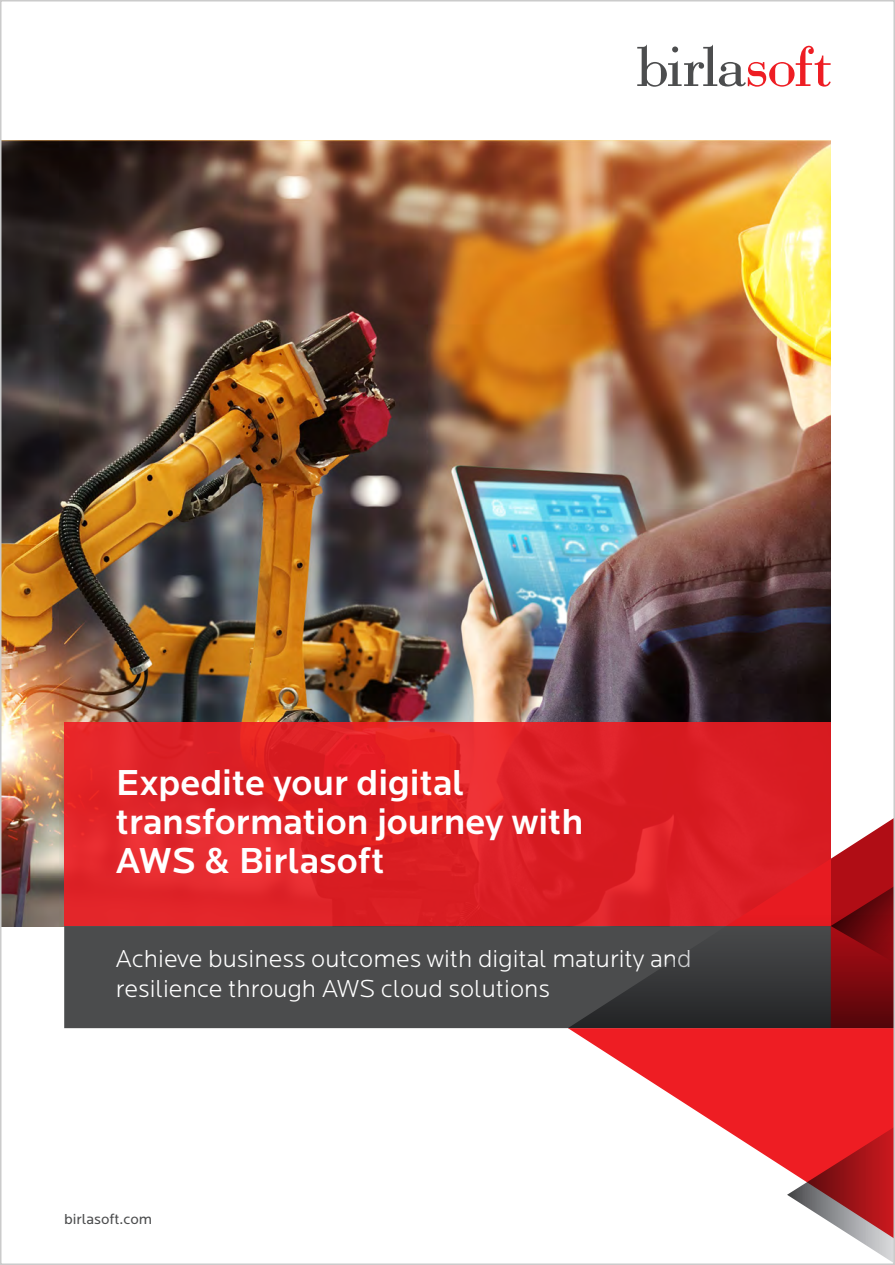
<style>
.page{position:relative;width:895px;height:1265px;background:#fff}
.page>*{position:absolute;margin:0;border:0;box-sizing:border-box;transform-origin:0 0}
.t1{font:500 37.5px/39px "Locator";color:#fff}
.t2{font:300 25.5px/30.6px "Locator";color:#fff}
.t3{font:15px "Locator";color:#4b4c4d}
</style>
<div class="page">
<img style="left:3px;top:140px;width:826px;height:786px">
<svg style="left:637px;top:44px;width:193px;height:43px"></svg>
<svg style="left:64px;top:722px;width:766px;height:204px;background:#df2227"></svg>
<div style="left:64px;top:926px;width:766px;height:102px;background:#4b4c4d"></div>
<svg style="left:568px;top:1028px;width:323px;height:142px;fill:#ee1d23"></svg>
<svg style="left:787px;top:1092px;width:104px;height:169px"></svg>
<svg style="left:568px;top:760px;width:323px;height:268px"></svg>
<h1 class="t1" style="left:116px;top:764px;width:468px">Expedite your digital transformation journey with<br>AWS &amp; Birlasoft</h1>
<p class="t2" style="left:116px;top:943px;width:577px">Achieve business outcomes with digital maturity and resilience through AWS cloud solutions</p>
<p class="t3" style="left:64px;top:1210px;width:89px">birlasoft.com</p>
</div>
